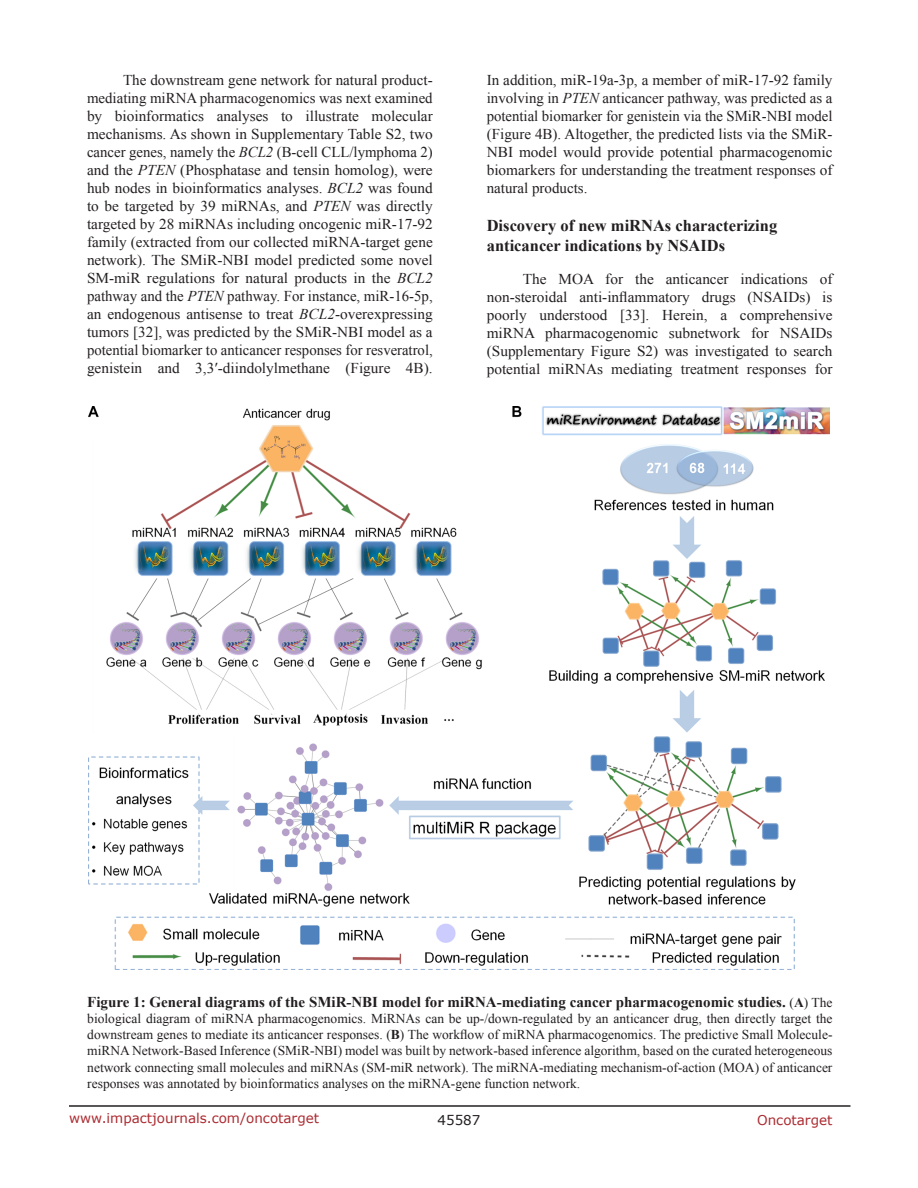
<style>
.page{position:relative;width:918px;height:1188px;background:#fff}
.page>*{position:absolute;margin:0;border:0;box-sizing:border-box;transform-origin:0 0}
.t1{font:700 16.5px/19.8px "Times New Roman";color:#231f20}
.t2{font:15px/18px "Times New Roman";color:#231f20;text-align:justify}
.t3{font:700 15px "Times New Roman";color:#231f20}
.t4{font:13.5px/16.2px "Times New Roman";color:#231f20;text-align:justify}
.t5{font:13.5px "Verdana";color:#ac2b31}
.t6{font:13.5px "Verdana";color:#231f20}
.s1{font-style:italic}
.s2{font-weight:400;font-size:13.5px}
.s3{font-size:13.5px}
.s4{font-weight:700}
</style>
<div class="page">
<hr style="left:69px;top:1105px;width:781px;height:2px;background:#231f20">
<img style="left:89px;top:407px;width:741px;height:563px">
<p class="t2" style="left:87px;top:71px;width:347px;text-indent:36px">The downstream gene network for natural product&shy;mediating miRNA pharmacogenomics was next examined by bioinformatics analyses to illustrate molecular mechanisms. As shown in Supplementary Table S2, two cancer genes, namely the <span class="s1">BCL2</span> (B-cell CLL/lymphoma 2) and the <span class="s1">PTEN</span> (Phosphatase and tensin homolog), were hub nodes in bioinformatics analyses. <span class="s1">BCL2</span> was found to be targeted by 39 miRNAs, and <span class="s1">PTEN</span> was directly targeted by 28 miRNAs including oncogenic miR-17-92 family (extracted from our collected miRNA-target gene network). The SMiR-NBI model predicted some novel SM-miR regulations for natural products in the <span class="s1">BCL2 </span>pathway and the <span class="s1">PTEN</span> pathway. For instance, miR-16-5p, an endogenous antisense to treat <span class="s1">BCL2</span>-overexpressing tumors [32], was predicted by the SMiR-NBI model as a potential biomarker to anticancer responses for resveratrol, genistein and 3,3′-diindolylmethane (Figure 4B).</p>
<p class="t2" style="left:487px;top:71px;width:347px">In addition, miR-19a-3p, a member of miR-17-92 family involving in <span class="s1">PTEN</span> anticancer pathway, was predicted as a potential biomarker for genistein via the SMiR-NBI model (Figure 4B). Altogether, the predicted lists via the SMiR-NBI model would provide potential pharmacogenomic biomarkers for understanding the treatment responses of natural products.</p>
<p class="t1" style="left:487px;top:215px;width:292px">Discovery of new miRNAs characterizing anticancer indications by NSAIDs</p>
<p class="t2" style="left:487px;top:270px;width:347px;text-indent:36px">The MOA for the anticancer indications of non-steroidal anti-inflammatory drugs (NSAIDs) is poorly understood [33]. Herein, a comprehensive miRNA pharmacogenomic subnetwork for NSAIDs (Supplementary Figure S2) was investigated to search potential miRNAs mediating treatment responses for</p>
<p class="t3" style="left:87px;top:991px;width:747px">Figure 1: General diagrams of the SMiR-NBI model for miRNA-mediating cancer pharmacogenomic studies. <span class="s2">(</span><span class="s3">A</span><span class="s2">) The</span></p>
<p class="t4" style="left:87px;top:1010px;width:747px">biological diagram of miRNA pharmacogenomics. MiRNAs can be up-/down-regulated by an anticancer drug, then directly target the downstream genes to mediate its anticancer responses. (<span class="s4">B</span>) The workflow of miRNA pharmacogenomics. The predictive Small Molecule&shy;miRNA Network-Based Inference (SMiR-NBI) model was built by network-based inference algorithm, based on the curated heterogeneous network connecting small molecules and miRNAs (SM-miR network). The miRNA-mediating mechanism-of-action (MOA) of anticancer responses was annotated by bioinformatics analyses on the miRNA-gene function network.</p>
<p class="t5" style="left:69px;top:1109px;width:252px">www.impactjournals.com/oncotarget</p>
<p class="t6" style="left:438px;top:1111px;width:44px">45587</p>
<p class="t5" style="left:757px;top:1111px;width:77px">Oncotarget</p>
</div>
